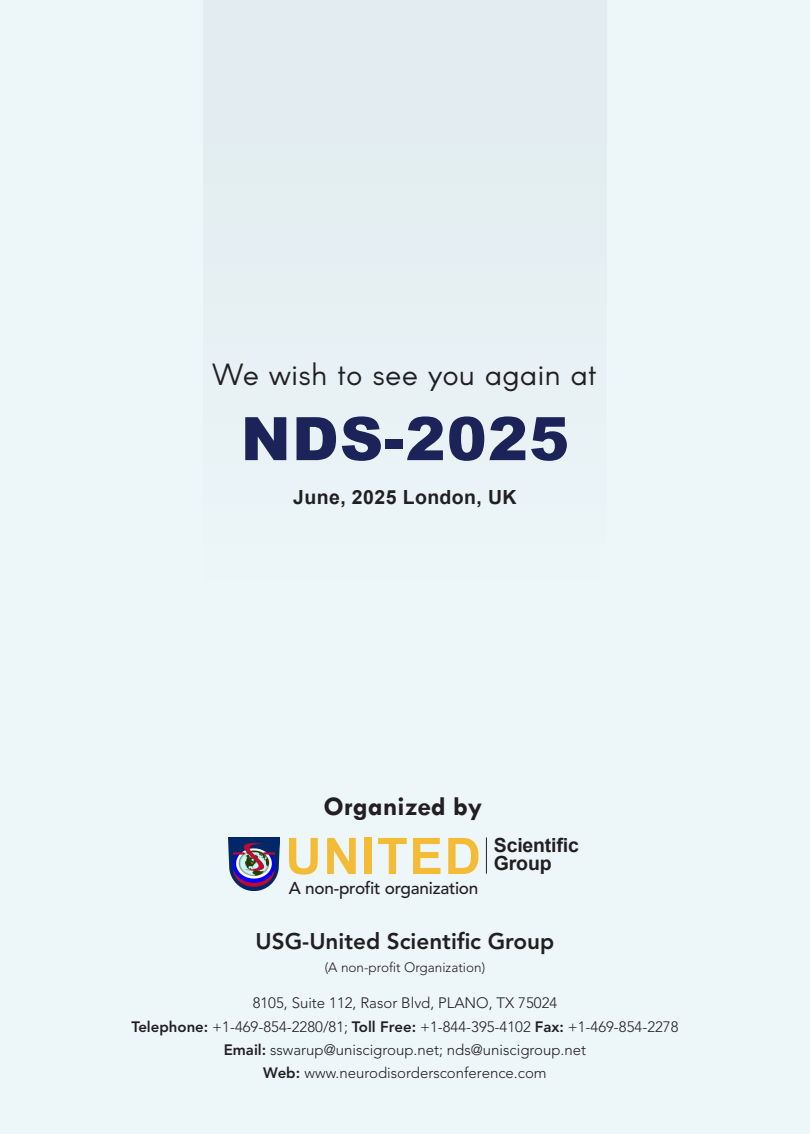
<style>
.page{position:relative;width:810px;height:1134px;background:#edf6f9}
.page>*{position:absolute;margin:0;border:0;box-sizing:border-box;transform-origin:0 0}
.t1{font:900 60px "Arial";letter-spacing:.02em;color:#1c2359}
.t2{font:700 50.4px "Arial";letter-spacing:.03em;color:#f4bb36}
.t3{font:30px "Arcon";letter-spacing:.02em;color:#231f20}
.t4{font:700 27px "Tw Cen";color:#231f20}
.t5{font:800 22.5px "Avenir LT Std";color:#231f20}
.t6{font:700 19.5px "Arial";letter-spacing:.02em;color:#231f20}
.t7{font:700 19.5px/18.1px "Arial";letter-spacing:-.01em;color:#231f20}
.t8{font:500 17.1px "Avenir LT Std";letter-spacing:-.015em;color:#231f20}
.t9{font:300 15px "Avenir LT Std";color:#231f20}
.t10{font:300 13.5px "Avenir LT Std";color:#231f20}
.s1{font-weight:800}
</style>
<div class="page">
<div style="left:203px;top:0;width:404px;height:790px;background:#e8f2f5"></div>
<img style="left:228px;top:837px;width:51px;height:53px">
<hr style="left:486px;top:837px;width:1px;height:37px;background:#231f20">
<p class="t3" style="left:213px;top:356px;width:385px">We wish to see you again at</p>
<p class="t1" style="left:241px;top:395px;width:330px">NDS-2025</p>
<p class="t6" style="left:293px;top:483px;width:225px">June, 2025 London, UK</p>
<p class="t4" style="left:324px;top:790px;width:160px">Organized by</p>
<p class="t2" style="left:285px;top:821px;width:197px">UNITED</p>
<p class="t7" style="left:494px;top:836px;width:86px">Scientific<br>Group</p>
<p class="t8" style="left:289px;top:878px;width:191px">A non-profit organization</p>
<p class="t5" style="left:256px;top:928px;width:300px">USG-United Scientific Group</p>
<p class="t10" style="left:325px;top:959px;width:162px">(A non-profit Organization)</p>
<p class="t9" style="left:253px;top:994px;width:306px">8105, Suite 112, Rasor Blvd, PLANO, TX 75024</p>
<p class="t9" style="left:131px;top:1018px;width:549px"><span class="s1">Telephone:</span> +1-469-854-2280/81; <span class="s1">Toll Free:</span> +1-844-395-4102 <span class="s1">Fax:</span> +1-469-854-2278</p>
<p class="t9" style="left:224px;top:1041px;width:364px"><span class="s1">Email:</span> sswarup@uniscigroup.net; nds@uniscigroup.net</p>
<p class="t9" style="left:263px;top:1064px;width:285px"><span class="s1">Web:</span> www.neurodisordersconference.com</p>
</div>
